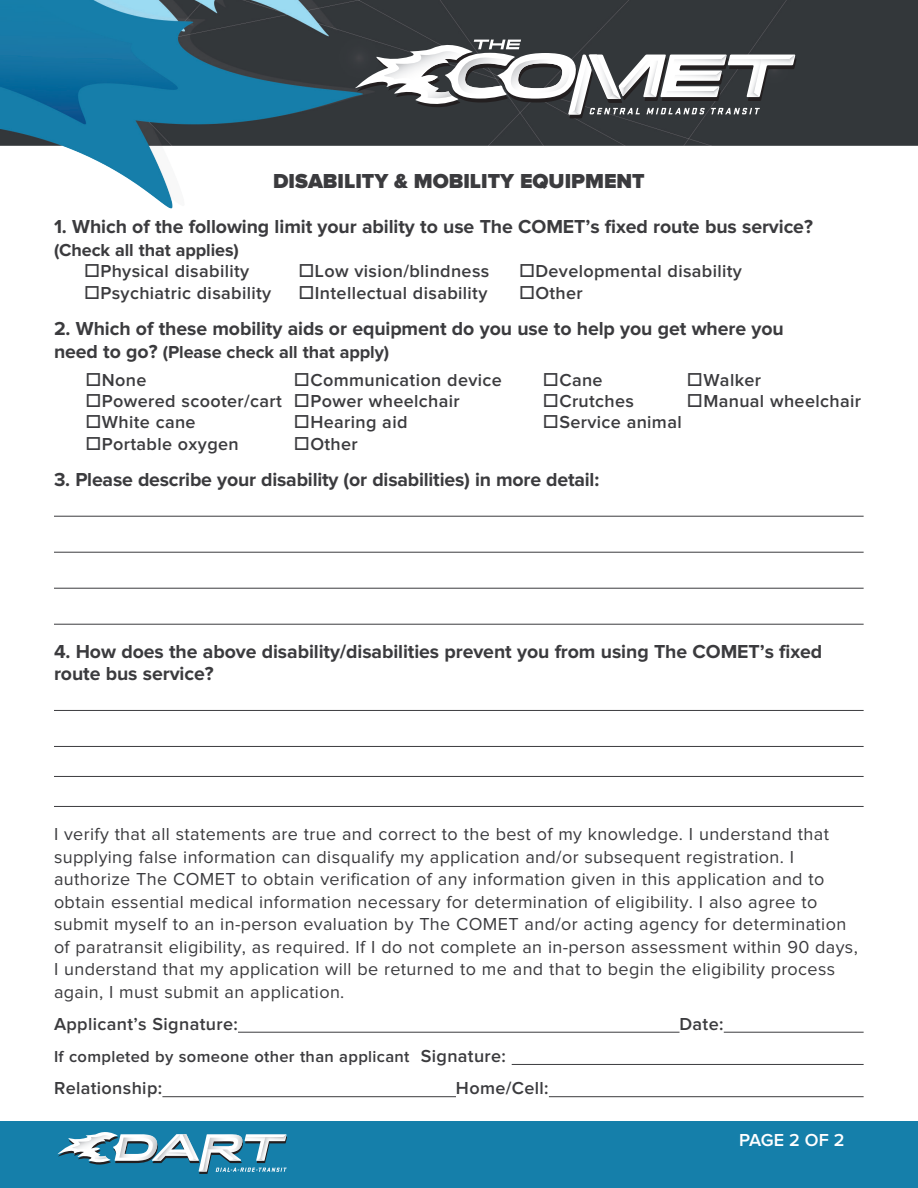
<style>
.page{position:relative;width:918px;height:1188px;background:#fff}
.page>*{position:absolute;margin:0;border:0;box-sizing:border-box;transform-origin:0 0}
.t1{font:900 21px "Proxima Nova";color:#3b3b3e}
.t2{font:700 19.5px/22.5px "Proxima Nova";letter-spacing:-.005em;color:#3b3b3e}
.t3{font:18px/22.5px "Proxima Nova";letter-spacing:.02em;color:#3b3b3e}
.t4{font:600 18px "Proxima Nova";letter-spacing:.02em;color:#3b3b3e}
.t5{font:700 18px "Proxima Nova";letter-spacing:-.005em;color:#3b3b3e}
.t6{font:600 18px "Proxima Nova";letter-spacing:-.01em;color:#fff}
.t7{font:600 16.5px "Proxima Nova";letter-spacing:.02em;color:#3b3b3e}
.s1{font-size:19.5px}
.s2{font-size:18px}
</style>
<div class="page">
<div style="left:0;top:1121px;width:918px;height:67px;background:#157faa"></div>
<svg style="left:57px;top:1132px;width:230px;height:42px"></svg>
<img style="left:0;top:0;width:918px;height:209px">
<svg style="left:355px;top:40px;width:441px;height:78px"></svg>
<hr style="left:54px;top:516px;width:810px;height:1px;background:#3b3b3e">
<hr style="left:54px;top:552px;width:810px;height:1px;background:#3b3b3e">
<hr style="left:54px;top:588px;width:810px;height:1px;background:#3b3b3e">
<hr style="left:54px;top:624px;width:810px;height:1px;background:#3b3b3e">
<hr style="left:54px;top:710px;width:810px;height:1px;background:#3b3b3e">
<hr style="left:54px;top:746px;width:810px;height:1px;background:#3b3b3e">
<hr style="left:54px;top:776px;width:810px;height:1px;background:#3b3b3e">
<hr style="left:54px;top:806px;width:810px;height:1px;background:#3b3b3e">
<hr style="left:238px;top:1032px;width:442px;height:1px;background:#3b3b3e">
<hr style="left:724px;top:1032px;width:140px;height:1px;background:#3b3b3e">
<hr style="left:512px;top:1064px;width:352px;height:1px;background:#3b3b3e">
<hr style="left:162px;top:1096px;width:294px;height:1px;background:#3b3b3e">
<hr style="left:549px;top:1096px;width:315px;height:1px;background:#3b3b3e">
<p class="t1" style="left:273px;top:169px;width:373px">DISABILITY &amp; MOBILITY EQUIPMENT</p>
<p class="t2" style="left:54px;top:216px;width:760px">1. Which of the following limit your ability to use The COMET’s fixed route bus service?</p>
<p class="t5" style="left:54px;top:239px;width:186px">(Check all that applies)</p>
<p class="t4" style="left:84px;top:263px;width:167px">□Physical disability</p>
<p class="t4" style="left:299px;top:263px;width:192px">□Low vision/blindness</p>
<p class="t4" style="left:519px;top:263px;width:225px">□Developmental disability</p>
<p class="t4" style="left:84px;top:285px;width:189px">□Psychiatric disability</p>
<p class="t4" style="left:299px;top:285px;width:190px">□Intellectual disability</p>
<p class="t4" style="left:519px;top:285px;width:65px">□Other</p>
<p class="t2" style="left:54px;top:318px;width:731px">2. Which of these mobility aids or equipment do you use to help you get where you</p>
<p class="t5" style="left:54px;top:341px;width:337px"><span class="s1">need to go?</span> (Please check all that apply)</p>
<p class="t4" style="left:85px;top:371px;width:63px">□None</p>
<p class="t4" style="left:294px;top:371px;width:209px">□Communication device</p>
<p class="t4" style="left:543px;top:371px;width:61px">□Cane</p>
<p class="t4" style="left:687px;top:371px;width:76px">□Walker</p>
<p class="t4" style="left:85px;top:392px;width:376px">□Powered scooter/cart □Power wheelchair</p>
<p class="t4" style="left:543px;top:392px;width:93px">□Crutches</p>
<p class="t4" style="left:687px;top:392px;width:176px">□Manual wheelchair</p>
<p class="t4" style="left:85px;top:413px;width:112px">□White cane</p>
<p class="t4" style="left:294px;top:413px;width:115px">□Hearing aid</p>
<p class="t4" style="left:543px;top:413px;width:140px">□Service animal</p>
<p class="t4" style="left:85px;top:436px;width:155px">□Portable oxygen</p>
<p class="t4" style="left:294px;top:436px;width:65px">□Other</p>
<p class="t2" style="left:54px;top:469px;width:547px">3. Please describe your disability (or disabilities) in more detail:</p>
<p class="t2" style="left:54px;top:641px;width:770px">4. How does the above disability/disabilities prevent you from using The COMET’s fixed route bus service?</p>
<p class="t3" style="left:54px;top:824px;width:805px">I verify that all statements are true and correct to the best of my knowledge. I understand that supplying false information can disqualify my application and/or subsequent registration. I authorize The COMET to obtain verification of any information given in this application and to obtain essential medical information necessary for determination of eligibility. I also agree to submit myself to an in-person evaluation by The COMET and/or acting agency for determination of paratransit eligibility, as required. If I do not complete an in-person assessment within 90 days, I understand that my application will be returned to me and that to begin the eligibility process again, I must submit an application.</p>
<p class="t4" style="left:54px;top:1016px;width:185px">Applicant’s Signature:</p>
<p class="t4" style="left:680px;top:1016px;width:45px">Date:</p>
<p class="t7" style="left:54px;top:1049px;width:453px">If completed by someone other than applicant <span class="s2">Signature:</span></p>
<p class="t4" style="left:54px;top:1080px;width:110px">Relationship:</p>
<p class="t4" style="left:456px;top:1080px;width:94px">Home/Cell:</p>
<p class="t6" style="left:739px;top:1132px;width:107px">PAGE 2 OF 2</p>
</div>
